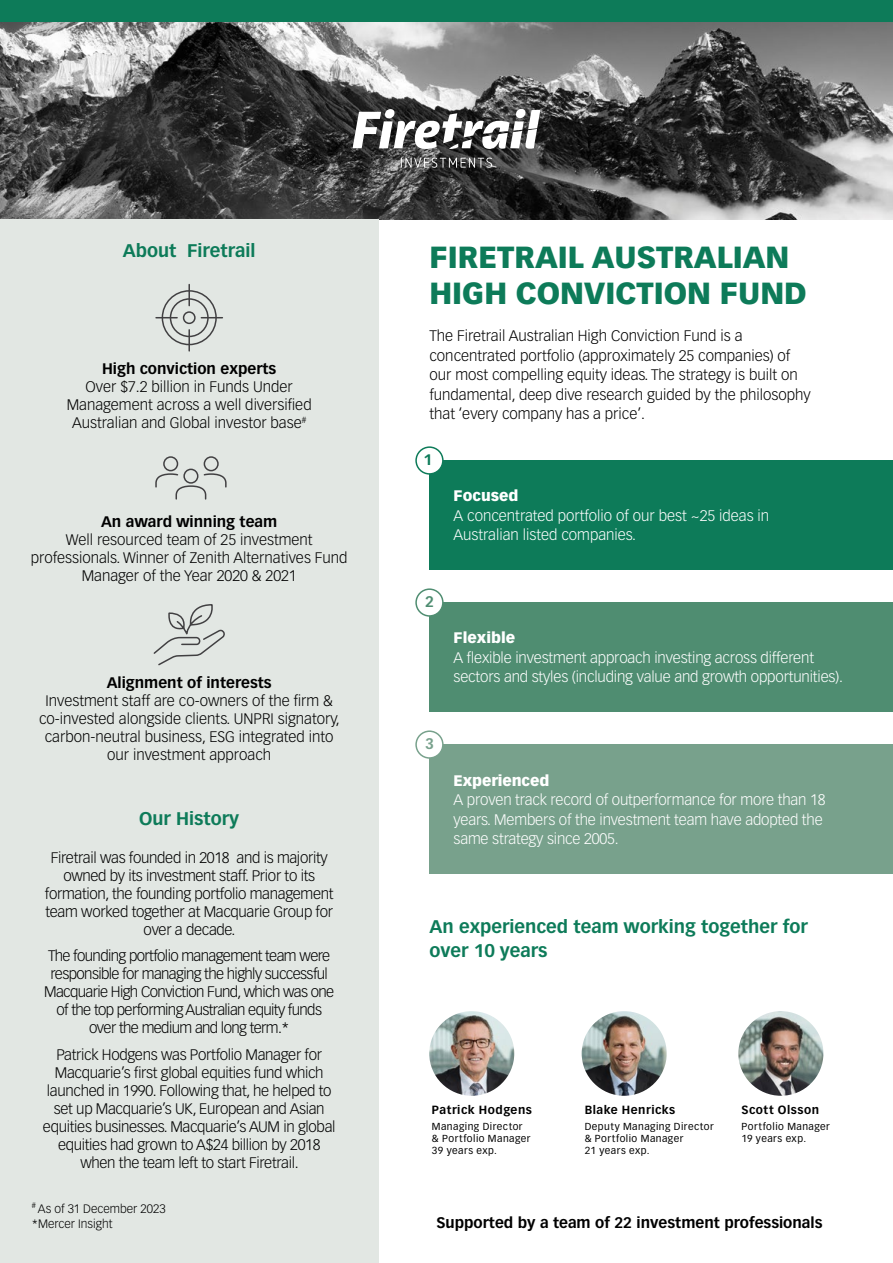
<style>
.page{position:relative;width:893px;height:1263px;background:#fff}
.page>*{position:absolute;margin:0;border:0;box-sizing:border-box;transform-origin:0 0}
.t1{font:900 30px/36px "Vectora LT Pro";color:#0d7b59}
.t2{font:700 18px/24px "Vectora LT Pro";color:#0d7b59}
.t3{font:300 15px/18px "Vectora LT Pro";color:#000;text-align:center}
.t4{font:300 15px/18px "Vectora LT Pro";letter-spacing:-.02em;color:#000;text-align:center}
.t5{font:300 15px/19.5px "Vectora LT Pro";letter-spacing:-.01em;color:#fff}
.t6{font:300 15px/18px "Vectora LT Pro";letter-spacing:-.04em;color:#000;text-align:center}
.t7{font:700 15px "Vectora LT Pro";color:#000}
.t8{font:900 15px "Vectora LT Pro";color:#fff}
.t9{font:700 15px "Vectora LT Pro";color:#0d7b59}
.t10{font:700 15px "Vectora LT Pro";color:#4f8d71}
.t11{font:700 15px "Vectora LT Pro";color:#78a18c}
.t12{font:300 12px "Vectora LT Pro";color:#000}
.t13{font:700 11.7px "Vectora LT Pro";letter-spacing:.045em;color:#000}
.t14{font:10.05px/12px "Vectora LT Pro";letter-spacing:.05em;color:#000}
</style>
<div class="page">
<div style="left:429px;top:460px;width:464px;height:110px;background:#0d7b59"></div>
<div style="left:429px;top:602px;width:464px;height:110px;background:#4f8d71"></div>
<div style="left:429px;top:745px;width:464px;height:129px;background:#78a18c"></div>
<div style="left:416px;top:447px;width:27px;height:27px;background:#fff;border-radius:50%"></div>
<div style="left:415px;top:446px;width:29px;height:29px;border:2px solid #0d7b59;border-radius:50%"></div>
<div style="left:416px;top:589px;width:27px;height:27px;background:#fff;border-radius:50%"></div>
<div style="left:415px;top:588px;width:29px;height:29px;border:2px solid #4f8d71;border-radius:50%"></div>
<div style="left:416px;top:731px;width:27px;height:27px;background:#fff;border-radius:50%"></div>
<div style="left:415px;top:730px;width:29px;height:29px;border:2px solid #78a18c;border-radius:50%"></div>
<img style="left:429px;top:1011px;width:85px;height:85px;border-radius:42px">
<img style="left:582px;top:1011px;width:85px;height:85px;border-radius:42px">
<img style="left:738px;top:1011px;width:85px;height:85px;border-radius:42px">
<img style="left:0;top:21px;width:893px;height:198px">
<div style="left:0;top:0;width:893px;height:21px;background:#0d7b59"></div>
<svg style="left:353px;top:109px;width:187px;height:40px"></svg>
<svg style="left:401px;top:157px;width:91px;height:11px"></svg>
<div style="left:0;top:219px;width:378px;height:1044px;background:#e2e7e3"></div>
<hr style="left:188px;top:284px;width:2px;height:22px;background:#414042">
<hr style="left:188px;top:330px;width:2px;height:21px;background:#414042">
<svg style="left:156px;top:289px;width:66px;height:57px"></svg>
<div style="left:183px;top:469px;width:15px;height:15px;border:2px solid #414042;border-radius:50%"></div>
<div style="left:204px;top:456px;width:15px;height:15px;border:2px solid #414042;border-radius:50%"></div>
<div style="left:163px;top:456px;width:15px;height:15px;border:2px solid #414042;border-radius:50%"></div>
<svg style="left:155px;top:473px;width:72px;height:27px"></svg>
<svg style="left:153px;top:605px;width:72px;height:61px"></svg>
<p class="t2" style="left:123px;top:239px;width:134px">About Firetrail</p>
<p class="t7" style="left:102px;top:360px;width:176px">High conviction experts</p>
<p class="t3" style="left:67px;top:378px;width:246px">Over $7.2 billion in Funds Under<br>Management across a well diversified<br>Australian and Global investor base<sup>#</sup></p>
<p class="t7" style="left:101px;top:512px;width:178px">An award winning team</p>
<p class="t3" style="left:31px;top:531px;width:318px">Well resourced team of 25 investment professionals. Winner of Zenith Alternatives Fund<br>Manager of the Year 2020 &amp; 2021</p>
<p class="t7" style="left:107px;top:673px;width:166px">Alignment of interests</p>
<p class="t3" style="left:39px;top:691px;width:302px">Investment staff are co-owners of the firm &amp; co-invested alongside clients. UNPRI signatory, carbon-neutral business, ESG integrated into our investment approach</p>
<p class="t2" style="left:139px;top:806px;width:101px">Our History</p>
<p class="t4" style="left:45px;top:848px;width:290px">Firetrail was founded in 2018 and is majority owned by its investment staff. Prior to its formation, the founding portfolio management team worked together at Macquarie Group for over a decade.</p>
<p class="t6" style="left:44px;top:947px;width:292px">The founding portfolio management team were responsible for managing the highly successful Macquarie High Conviction Fund, which was one of the top performing Australian equity funds over the medium and long term.*</p>
<p class="t4" style="left:43px;top:1045px;width:294px">Patrick Hodgens was Portfolio Manager for Macquarie’s first global equities fund which launched in 1990. Following that, he helped to set up Macquarie’s UK, European and Asian equities businesses. Macquarie’s AUM in global equities had grown to A$24 billion by 2018 when the team left to start Firetrail.</p>
<p class="t12" style="left:32px;top:1201px;width:135px"><sup>#</sup> As of 31 December 2023</p>
<p class="t12" style="left:32px;top:1217px;width:82px">*Mercer Insight</p>
<h1 class="t1" style="left:429px;top:239px;width:379px">FIRETRAIL AUSTRALIAN<br>HIGH CONVICTION FUND</h1>
<p class="t3" style="left:429px;top:326px;width:383px;line-height:19.5px;text-align:left">The Firetrail Australian High Conviction Fund is a concentrated portfolio (approximately 25 companies) of our most compelling equity ideas. The strategy is built on fundamental, deep dive research guided by the philosophy that ‘every company has a price’.</p>
<p class="t9" style="left:423px;top:451px;width:10px">1</p>
<p class="t8" style="left:454px;top:487px;width:67px">Focused</p>
<p class="t5" style="left:454px;top:506px;width:317px">A concentrated portfolio of our best ~25 ideas in<br>Australian listed companies.</p>
<p class="t10" style="left:425px;top:593px;width:10px">2</p>
<p class="t8" style="left:454px;top:629px;width:63px">Flexible</p>
<p class="t5" style="left:454px;top:648px;width:391px">A flexible investment approach investing across different sectors and styles (including value and growth opportunities).</p>
<p class="t11" style="left:425px;top:735px;width:10px">3</p>
<p class="t8" style="left:454px;top:771px;width:97px">Experienced</p>
<p class="t5" style="left:454px;top:790px;width:374px">A proven track record of outperformance for more than 18 years. Members of the investment team have adopted the same strategy since 2005.</p>
<p class="t2" style="left:429px;top:914px;width:380px">An experienced team working together for over 10 years</p>
<p class="t13" style="left:432px;top:1102px;width:102px">Patrick Hodgens</p>
<p class="t14" style="left:432px;top:1121px;width:100px">Managing Director &amp; Portfolio Manager<br>39 years exp.</p>
<p class="t13" style="left:585px;top:1102px;width:92px">Blake Henricks</p>
<p class="t14" style="left:585px;top:1121px;width:131px">Deputy Managing Director &amp; Portfolio Manager<br>21 years exp.</p>
<p class="t13" style="left:741px;top:1102px;width:79px">Scott Olsson</p>
<p class="t14" style="left:741px;top:1121px;width:90px">Portfolio Manager<br>19 years exp.</p>
<p class="t7" style="left:436px;top:1214px;width:388px">Supported by a team of 22 investment professionals</p>
</div>
